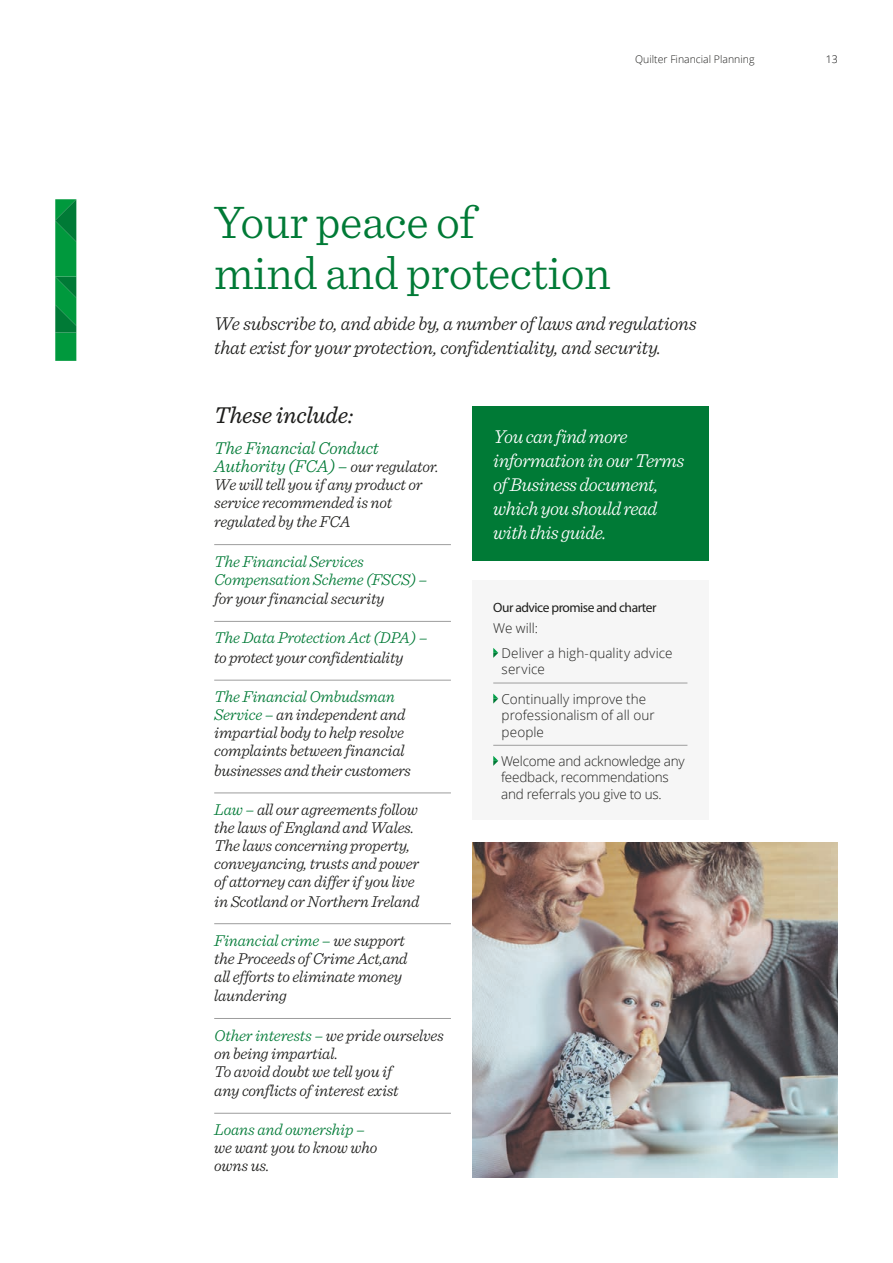
<style>
.page{position:relative;width:893px;height:1263px;background:#fff}
.page>*{position:absolute;margin:0;border:0;box-sizing:border-box;transform-origin:0 0}
.t1{font:300 48px/51px "Sentinel";letter-spacing:-.01em;color:#007a36}
.t2{font:italic 24px "Sentinel";letter-spacing:-.01em;color:#1d1d1b}
.t3{font:italic 300 19.5px/24px "Sentinel";letter-spacing:-.01em;color:#1d1d1b}
.t4{font:italic 300 19.5px/24px "Sentinel";letter-spacing:-.025em;color:#fff}
.t5{font:italic 300 18px/18px "Sentinel";letter-spacing:-.01em;color:#007a36}
.t6{font:italic 300 16.5px/18px "Sentinel";letter-spacing:-.01em;color:#1d1d1b}
.t7{font:italic 300 16.5px/18px "Sentinel";letter-spacing:-.01em;color:#007a36}
.t8{font:300 13.5px/16.5px "Open Sans";color:#1d1d1b}
.t9{font:13.5px "Myriad Pro";letter-spacing:-.035em;color:#1d1d1b}
.t10{font:300 10.5px "Open Sans";color:#1d1d1b}
.t11{font:300 10.5px "Open Sans";color:#000}
.s1{font-size:16.5px;color:#1d1d1b}
.s2{color:#007a36}
</style>
<div class="page">
<svg style="left:55px;top:199px;width:21px;height:162px;background:#06923f"></svg>
<div style="left:472px;top:406px;width:237px;height:154px;background:#007a36"></div>
<hr style="left:214px;top:544px;width:237px;height:1px;background:#9d9d9d">
<hr style="left:214px;top:621px;width:237px;height:1px;background:#9d9d9d">
<hr style="left:214px;top:680px;width:237px;height:1px;background:#9d9d9d">
<hr style="left:214px;top:793px;width:237px;height:1px;background:#9d9d9d">
<hr style="left:214px;top:923px;width:237px;height:1px;background:#9d9d9d">
<hr style="left:214px;top:1018px;width:237px;height:1px;background:#9d9d9d">
<hr style="left:214px;top:1113px;width:237px;height:1px;background:#9d9d9d">
<div style="left:472px;top:580px;width:237px;height:240px;background:#f6f6f6"></div>
<hr style="left:493px;top:683px;width:194px;height:1px;background:#9d9d9d">
<hr style="left:493px;top:745px;width:194px;height:1px;background:#9d9d9d">
<svg style="left:493px;top:648px;width:5px;height:10px"></svg>
<svg style="left:493px;top:693px;width:5px;height:10px"></svg>
<svg style="left:493px;top:756px;width:5px;height:10px"></svg>
<img style="left:472px;top:842px;width:366px;height:336px">
<p class="t10" style="left:635px;top:52px;width:121px">Quilter Financial Planning</p>
<p class="t11" style="left:826px;top:52px;width:13px">13</p>
<h1 class="t1" style="left:214px;top:193px;width:398px">Your peace of<br>mind and protection</h1>
<p class="t3" style="left:214px;top:310px;width:484px">We subscribe to, and abide by, a number of laws and regulations that exist for your protection, confidentiality, and security.</p>
<h2 class="t2" style="left:214px;top:396px;width:141px">These include:</h2>
<p class="t5" style="left:214px;top:438px;width:226px">The Financial Conduct<br>Authority (FCA) – <span class="s1">our regulator.</span></p>
<p class="t6" style="left:214px;top:474px;width:210px">We will tell you if any product or service recommended is not</p>
<p class="t6" style="left:214px;top:512px;width:138px">regulated by the FCA</p>
<p class="t7" style="left:214px;top:551px;width:215px">The Financial Services<br>Compensation Scheme (FSCS) –</p>
<p class="t6" style="left:214px;top:588px;width:172px">for your financial security</p>
<p class="t7" style="left:214px;top:628px;width:215px">The Data Protection Act (DPA) –</p>
<p class="t6" style="left:214px;top:647px;width:191px">to protect your confidentiality</p>
<p class="t6" style="left:214px;top:686px;width:193px"><span class="s2">The Financial Ombudsman<br>Service –</span> an independent and impartial body to help resolve complaints between financial</p>
<p class="t6" style="left:214px;top:760px;width:198px">businesses and their customers</p>
<p class="t6" style="left:214px;top:799px;width:207px"><span class="s2">Law –</span> all our agreements follow the laws of England and Wales.<br>The laws concerning property, conveyancing, trusts and power of attorney can differ if you live</p>
<p class="t6" style="left:214px;top:891px;width:207px">in Scotland or Northern Ireland</p>
<p class="t6" style="left:214px;top:930px;width:195px"><span class="s2">Financial crime –</span> we support the Proceeds of Crime Act,and all efforts to eliminate money</p>
<p class="t6" style="left:214px;top:986px;width:74px">laundering</p>
<p class="t6" style="left:214px;top:1025px;width:231px"><span class="s2">Other interests –</span> we pride ourselves on being impartial.<br>To avoid doubt we tell you if</p>
<p class="t6" style="left:214px;top:1080px;width:186px">any conflicts of interest exist</p>
<p class="t7" style="left:214px;top:1120px;width:152px">Loans and ownership –</p>
<p class="t6" style="left:214px;top:1138px;width:165px">we want you to know who owns us.</p>
<p class="t4" style="left:493px;top:423px;width:193px">You can find more information in our Terms of Business document, which you should read with this guide.</p>
<p class="t9" style="left:493px;top:599px;width:165px">Our advice promise and charter</p>
<p class="t8" style="left:502px;top:615px;width:172px;line-height:25px;text-indent:-8px">We will:<br>Deliver a high-quality advice</p>
<p class="t8" style="left:502px;top:654px;width:146px;line-height:29.2px">service<br>Continually improve the</p>
<p class="t8" style="left:502px;top:706px;width:154px">professionalism of all our people</p>
<p class="t8" style="left:501px;top:752px;width:185px">Welcome and acknowledge any feedback, recommendations and referrals you give to us.</p>
</div>
